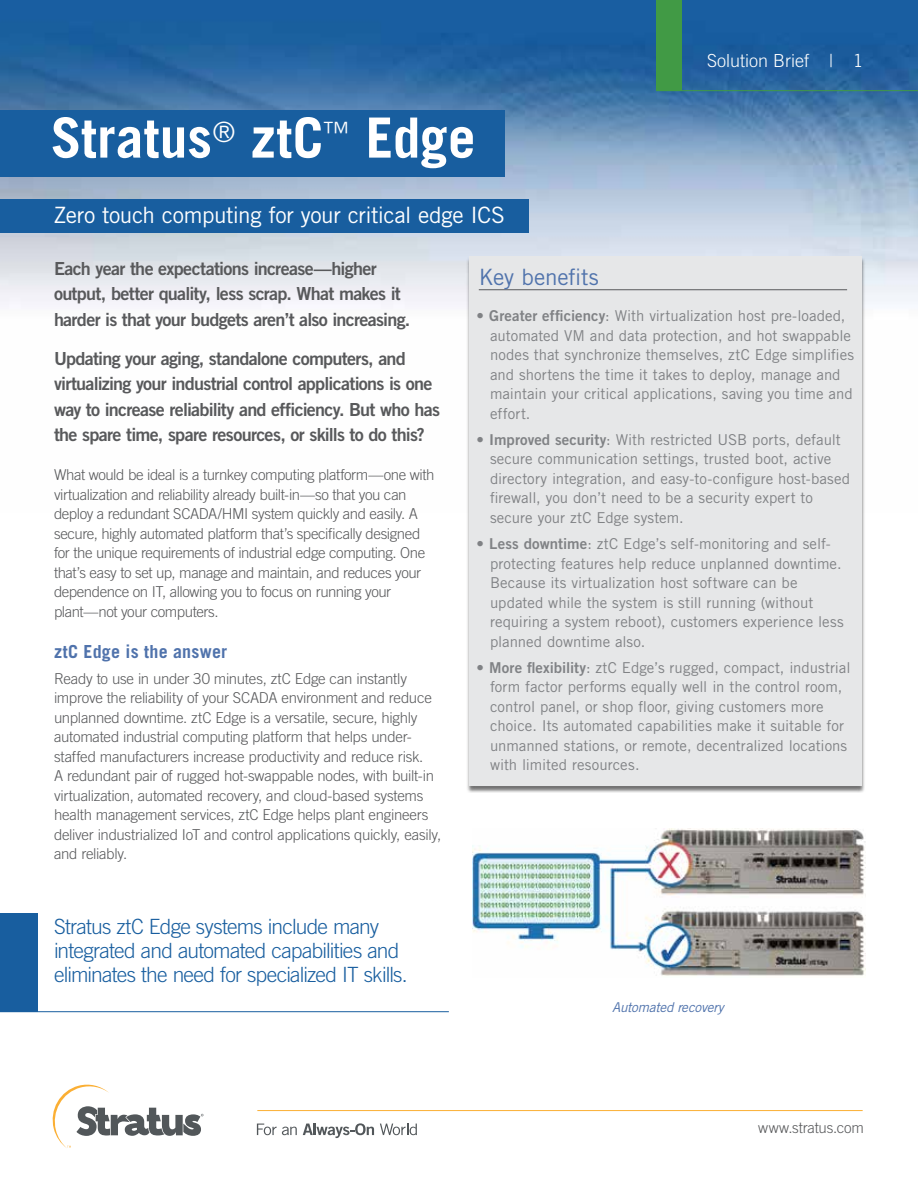
<style>
.page{position:relative;width:918px;height:1188px;background:#fff}
.page>*{position:absolute;margin:0;border:0;box-sizing:border-box;transform-origin:0 0}
.t1{font:700 55.5px "Trade Gothic LT Std";letter-spacing:.005em;color:#fff}
.t2{font:22.5px "Trade Gothic LT Std";letter-spacing:-.02em;color:#fff}
.t3{font:22.5px "Trade Gothic LT Std";letter-spacing:-.01em;color:#5073ac}
.t4{font:300 21px/24px "Trade Gothic LT Std";letter-spacing:-.04em;color:#185e9f}
.t5{font:18px/25.5px "Trade Gothic LT Std Bd 2";letter-spacing:-.04em;color:#58595b}
.t6{font:700 18px "Trade Gothic LT Std";letter-spacing:.015em;color:#5073ac}
.t7{font:300 18px "Trade Gothic LT Std";color:#fff}
.t8{font:15px/19.5px "Trade Gothic LT Std";color:#808285}
.t9{font:300 15px/19.5px "Trade Gothic LT Std";letter-spacing:-.02em;color:#58595b}
.t10{font:italic 13.5px "Trade Gothic LT Std";letter-spacing:-.02em;color:#5073ac}
.s1{font-family:"Trade Gothic LT Std Bd 2"}
</style>
<div class="page">
<img style="left:0;top:0;width:918px;height:307px">
<svg style="left:257px;top:1124px;width:40px;height:11px"></svg>
<svg style="left:303px;top:1123px;width:71px;height:15px"></svg>
<svg style="left:380px;top:1124px;width:37px;height:11px"></svg>
<svg style="left:53px;top:1085px;width:151px;height:63px"></svg>
<hr style="left:257px;top:1110px;width:606px;height:1px;background:#fbaf34">
<div style="left:657px;top:0;width:25px;height:90px;background:#419a45"></div>
<hr style="left:657px;top:90px;width:261px;height:1px;background:#419a45">
<div style="left:0;top:110px;width:504px;height:67px;background:#185e9f"></div>
<div style="left:0;top:199px;width:528px;height:34px;background:#185e9f"></div>
<div style="left:466px;top:256px;width:399px;height:537px;background:#000;opacity:.55"></div>
<div style="left:470px;top:256px;width:392px;height:530px;background:#e6e7e8"></div>
<hr style="left:479px;top:289px;width:368px;height:1px;background:#58595b">
<div style="left:0;top:913px;width:38px;height:99px;background:#185e9f"></div>
<hr style="left:0;top:1011px;width:449px;height:1px;background:#185e9f">
<img style="left:473px;top:829px;width:393px;height:147px">
<h1 class="t1" style="left:51px;top:104px;width:426px">Stratus<sup>®</sup> ztC<sup>™</sup> Edge</h1>
<h2 class="t2" style="left:54px;top:201px;width:453px">Zero touch computing for your critical edge ICS</h2>
<p class="t7" style="left:707px;top:50px;width:158px">Solution Brief | 1</p>
<p class="t5" style="left:54px;top:255px;width:358px">Each year the expectations increase—higher output, better quality, less scrap. What makes it harder is that your budgets aren’t also increasing.</p>
<p class="t5" style="left:54px;top:345px;width:388px">Updating your aging, standalone computers, and virtualizing your industrial control applications is one way to increase reliability and efficiency. But who has the spare time, spare resources, or skills to do this?</p>
<p class="t9" style="left:54px;top:465px;width:382px">What would be ideal is a turnkey computing platform—one with virtualization and reliability already built-in—so that you can deploy a redundant SCADA/HMI system quickly and easily. A secure, highly automated platform that’s specifically designed for the unique requirements of industrial edge computing. One that’s easy to set up, manage and maintain, and reduces your dependence on IT, allowing you to focus on running your plant—not your computers.</p>
<p class="t6" style="left:54px;top:640px;width:175px">ztC Edge is the answer</p>
<p class="t9" style="left:54px;top:669px;width:389px">Ready to use in under 30 minutes, ztC Edge can instantly improve the reliability of your SCADA environment and reduce unplanned downtime. ztC Edge is a versatile, secure, highly automated industrial computing platform that helps under&shy;staffed manufacturers increase productivity and reduce risk.<br>A redundant pair of rugged hot-swappable nodes, with built-in virtualization, automated recovery, and cloud-based systems health management services, ztC Edge helps plant engineers deliver industrialized IoT and control applications quickly, easily, and reliably.</p>
<h3 class="t4" style="left:54px;top:914px;width:355px">Stratus ztC Edge systems include many integrated and automated capabilities and eliminates the need for specialized IT skills.</h3>
<h2 class="t3" style="left:479px;top:264px;width:122px">Key benefits</h2>
<p class="t8" style="left:490px;top:306px;width:366px;text-indent:-14px">• <span class="s1">Greater efficiency</span>: With virtualization host pre-loaded, automated VM and data protection, and hot swappable nodes that synchronize themselves, ztC Edge simplifies and shortens the time it takes to deploy, manage and maintain your critical applications, saving you time and effort.</p>
<p class="t8" style="left:490px;top:430px;width:362px;text-indent:-14px">• <span class="s1">Improved security</span>: With restricted USB ports, default secure communication settings, trusted boot, active directory integration, and easy-to-configure host-based firewall, you don’t need to be a security expert to secure your ztC Edge system.</p>
<p class="t8" style="left:490px;top:534px;width:355px;text-indent:-14px">• <span class="s1">Less downtime</span>: ztC Edge’s self-monitoring and self&shy;protecting features help reduce unplanned downtime.<br>Because its virtualization host software can be updated while the system is still running (without requiring a system reboot), customers experience less planned downtime also.</p>
<p class="t8" style="left:490px;top:658px;width:362px;text-indent:-14px">• <span class="s1">More flexibility</span>: ztC Edge’s rugged, compact, industrial form factor performs equally well in the control room, control panel, or shop floor, giving customers more choice. Its automated capabilities make it suitable for unmanned stations, or remote, decentralized locations with limited resources.</p>
<p class="t10" style="left:612px;top:999px;width:113px">Automated recovery</p>
<p class="t9" style="left:758px;top:1118px;width:107px">www.stratus.com</p>
</div>
